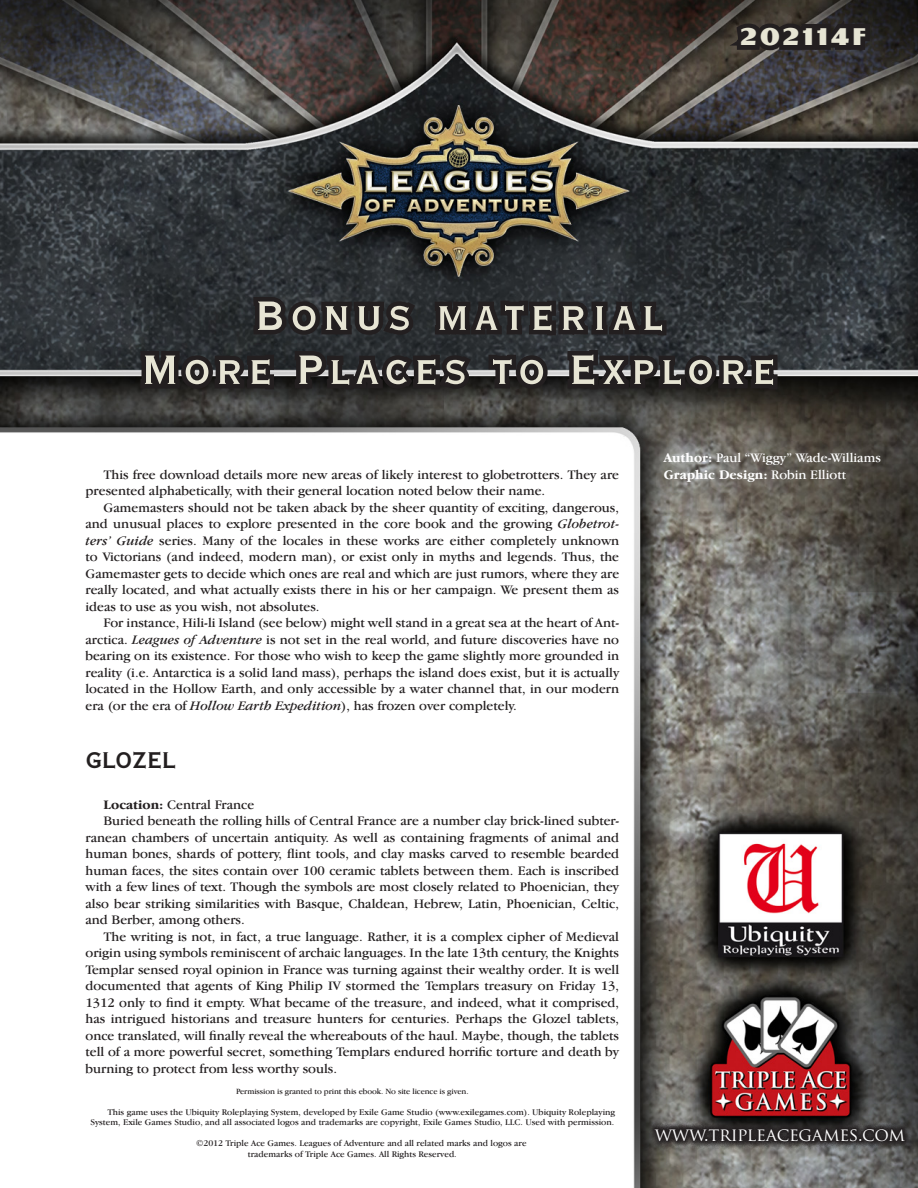
<style>
.page{position:relative;width:918px;height:1188px;background:#fff}
.page>*{position:absolute;margin:0;border:0;box-sizing:border-box;transform-origin:0 0}
.t1{font:54px "Copperplate Thirty BC";letter-spacing:.1em;color:#e7e5d4}
.BHEAD{font:30px "Copperplate Thirty BC";color:#231f20}
.SKU{font:24px "PAG Bankas";letter-spacing:.1em;color:#e7e5d4}
.Paragraph_Style_1_co{font:18px "Trajan Pro";letter-spacing:-.02em;color:#fff}
.PARAGRAPH{font:13.5px/16.5px "Garamond IT Cby BT";color:#231f20;text-align:justify}
.PARAGRAPH-2{font:13.5px "Garamond IT Cby BT";color:#fff}
.PARAGRAPH-3{font:700 13.5px "Garamond IT Cby BT";color:#fff}
.PARAGRAPH-4{font:9px/10.5px "Garamond IT Cby BT";color:#231f20;text-align:right}
.copyright_2{font:8.25px "Garamond IT Cby BT";letter-spacing:-.01em;color:#231f20}
.s1{font-style:italic}
.s2{font-weight:700}
.s3{font-weight:400}
</style>
<div class="page">
<img style="left:0;top:0;width:918px;height:1188px">
<svg style="left:231px;top:7px;width:643px;height:84px;background:#413b37"></svg>
<svg style="left:249px;top:293px;width:172px;height:46px;background:#272729"></svg>
<svg style="left:430px;top:296px;width:241px;height:44px;background:#282729"></svg>
<svg style="left:136px;top:347px;width:143px;height:52px;background:#2b2a2a"></svg>
<svg style="left:290px;top:347px;width:187px;height:47px;background:#2b2a2b"></svg>
<svg style="left:483px;top:350px;width:69px;height:43px;background:#312f30"></svg>
<svg style="left:563px;top:346px;width:219px;height:48px;background:#2d2c2d"></svg>
<svg style="left:647px;top:1120px;width:266px;height:29px"></svg>
<svg style="left:653px;top:1092px;width:254px;height:79px;background:#634d4d"></svg>
<p class="SKU" style="left:740px;top:23px;width:128px">202114F</p>
<p class="t1" style="left:255px;top:289px;width:409px">Bonus material</p>
<p class="t1" style="left:142px;top:343px;width:635px">More Places to Explore</p>
<p class="PARAGRAPH" style="left:86px;top:466px;width:535px;text-indent:18px">This free download details more new areas of likely interest to globetrotters. They are presented alphabetically, with their general location noted below their name.</p>
<p class="PARAGRAPH" style="left:86px;top:499px;width:535px;text-indent:18px">Gamemasters should not be taken aback by the sheer quantity of exciting, dangerous, and unusual places to explore presented in the core book and the growing <span class="s1">Globetrot&shy;ters’ Guide</span> series. Many of the locales in these works are either completely unknown to Victorians (and indeed, modern man), or exist only in myths and legends. Thus, the Gamemaster gets to decide which ones are real and which are just rumors, where they are really located, and what actually exists there in his or her campaign. We present them as ideas to use as you wish, not absolutes.</p>
<p class="PARAGRAPH" style="left:86px;top:614px;width:535px;text-indent:18px">For instance, Hili-li Island (see below) might well stand in a great sea at the heart of Ant&shy;arctica. <span class="s1">Leagues of Adventure</span> is not set in the real world, and future discoveries have no bearing on its existence. For those who wish to keep the game slightly more grounded in reality (i.e. Antarctica is a solid land mass), perhaps the island does exist, but it is actually located in the Hollow Earth, and only accessible by a water channel that, in our modern era (or the era of <span class="s1">Hollow Earth Expedition</span>), has frozen over completely.</p>
<p class="BHEAD" style="left:86px;top:746px;width:91px">Glozel</p>
<p class="PARAGRAPH" style="left:104px;top:796px;width:152px"><span class="s2">Location:</span> Central France</p>
<p class="PARAGRAPH" style="left:86px;top:812px;width:535px;text-indent:18px">Buried beneath the rolling hills of Central France are a number clay brick-lined subter&shy;ranean chambers of uncertain antiquity. As well as containing fragments of animal and human bones, shards of pottery, flint tools, and clay masks carved to resemble bearded human faces, the sites contain over 100 ceramic tablets between them. Each is inscribed with a few lines of text. Though the symbols are most closely related to Phoenician, they also bear striking similarities with Basque, Chaldean, Hebrew, Latin, Phoenician, Celtic, and Berber, among others.</p>
<p class="PARAGRAPH" style="left:86px;top:928px;width:535px;text-indent:18px">The writing is not, in fact, a true language. Rather, it is a complex cipher of Medieval origin using symbols reminiscent of archaic languages. In the late 13th century, the Knights Templar sensed royal opinion in France was turning against their wealthy order. It is well documented that agents of King Philip IV stormed the Templars treasury on Friday 13, 1312 only to find it empty. What became of the treasure, and indeed, what it comprised, has intrigued historians and treasure hunters for centuries. Perhaps the Glozel tablets, once translated, will finally reveal the whereabouts of the haul. Maybe, though, the tablets tell of a more powerful secret, something Templars endured horrific torture and death by burning to protect from less worthy souls.</p>
<p class="copyright_2" style="left:236px;top:1086px;width:234px">Permission is granted to print this ebook. No site licence is given.</p>
<p class="PARAGRAPH-4" style="left:90px;top:1106px;width:526px">This game uses the Ubiquity Roleplaying System, developed by Exile Game Studio (www.exilegames.com). Ubiquity Roleplaying<br>System, Exile Games Studio, and all associated logos and trademarks are copyright, Exile Games Studio, LLC. Used with permission.</p>
<p class="PARAGRAPH-4" style="left:248px;top:1138px;width:280px;text-align:left;text-indent:-52px">©2012 Triple Ace Games. Leagues of Adventure and all related marks and logos are trademarks of Triple Ace Games. All Rights Reserved.</p>
<p class="PARAGRAPH-2" style="left:664px;top:450px;width:219px"><span class="s2">Author:</span> Paul “Wiggy” Wade-Williams</p>
<p class="PARAGRAPH-3" style="left:664px;top:467px;width:184px">Graphic Design: <span class="s3">Robin Elliott</span></p>
<p class="Paragraph_Style_1_co" style="left:655px;top:1123px;width:252px">WWW.TRIPLEACEGAMES.COM</p>
</div>
